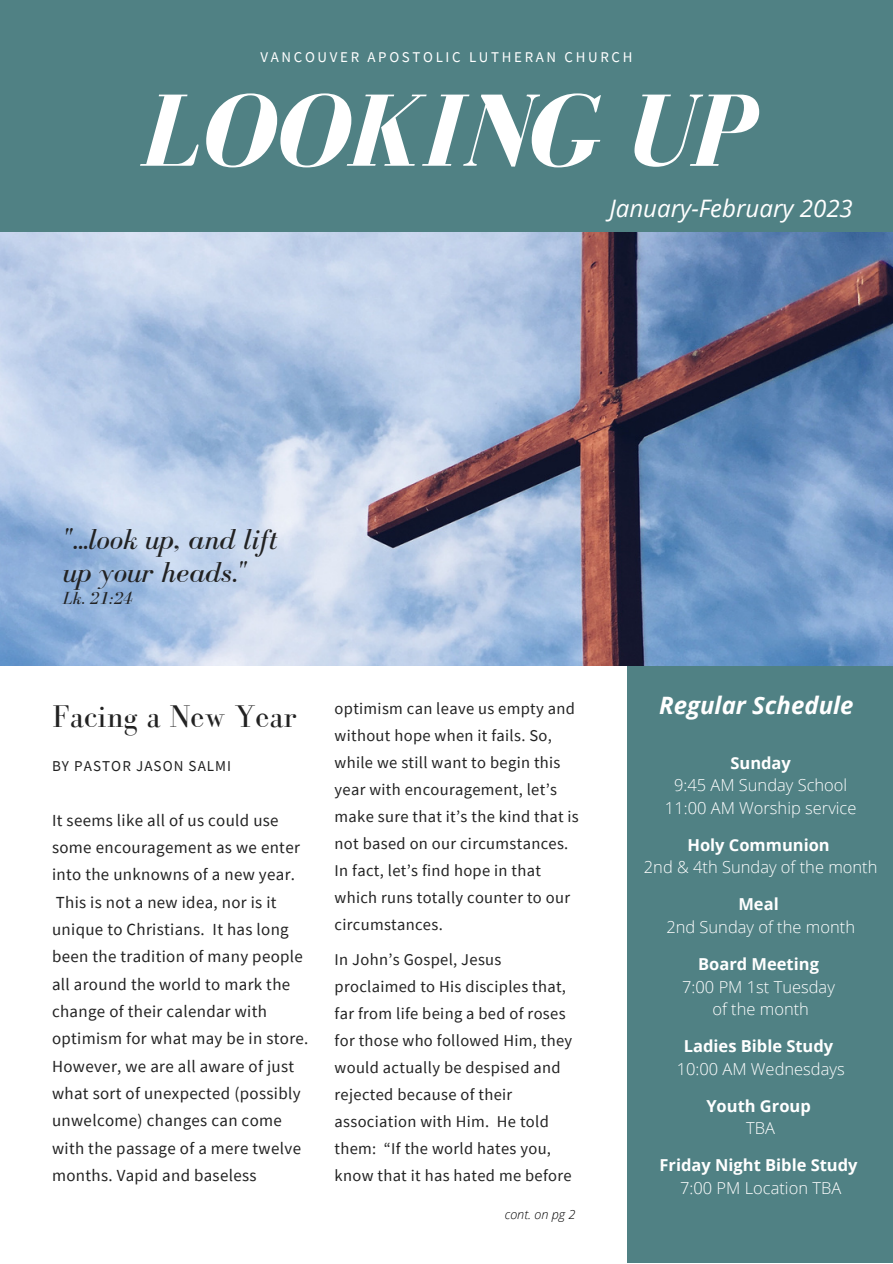
<style>
.page{position:relative;width:893px;height:1264px;background:#fff}
.page>*{position:absolute;margin:0;border:0;box-sizing:border-box;transform-origin:0 0}
.t1{font:italic 700 105.75px "Bodoni FLF";color:#fff}
.t2{font:32.25px "Bodoni FLF";color:#222}
.t3{font:italic 29.7px/32.5px "Bodoni FLF";color:#222}
.t4{font:italic 24px "Open Sans";color:#fff}
.t5{font:italic 700 24px "Open Sans";color:#fff}
.t6{font:italic 18px "Bodoni FLF";color:#222}
.t7{font:16.95px/27.3px "Source Sans Pro";letter-spacing:.02em;color:#222}
.t8{font:16.5px/27px "Source Sans Pro";letter-spacing:.02em;color:#222}
.t9{font:300 16.5px/22.5px "Open Sans";color:#fff;text-align:center}
.t10{font:700 16.5px "Open Sans";color:#fff}
.t11{font:15px "Source Sans Pro";letter-spacing:.07em;color:#222}
.t12{font:14.85px "Source Sans Pro";letter-spacing:.18em;color:#fff}
.t13{font:italic 300 12.6px "Open Sans";color:#000}
</style>
<div class="page">
<div style="left:627px;top:633px;width:265px;height:629px;background:#508184"></div>
<img style="left:0;top:231px;width:892px;height:434px">
<div style="left:0;top:0;width:892px;height:231px;background:#508184"></div>
<p class="t12" style="left:260px;top:47px;width:373px">VANCOUVER APOSTOLIC LUTHERAN CHURCH</p>
<h1 class="t1" style="left:141px;top:75px;width:613px">LOOKING UP</h1>
<h3 class="t4" style="left:609px;top:192px;width:245px">January-February 2023</h3>
<h3 class="t3" style="left:63px;top:523px;width:216px">"...look up, and lift up your heads."</h3>
<p class="t6" style="left:63px;top:588px;width:72px">Lk. 21:24</p>
<h2 class="t2" style="left:52px;top:699px;width:246px">Facing a New Year</h2>
<p class="t11" style="left:52px;top:756px;width:181px">BY PASTOR JASON SALMI</p>
<p class="t7" style="left:52px;top:806px;width:258px">It seems like all of us could use some encouragement as we enter into the unknowns of a new year.<br>This is not a new idea, nor is it unique to Christians. It has long been the tradition of many people all around the world to mark the change of their calendar with optimism for what may be in store.<br>However, we are all aware of just what sort of unexpected (possibly unwelcome) changes can come with the passage of a mere twelve months. Vapid and baseless</p>
<p class="t8" style="left:334px;top:695px;width:246px">optimism can leave us empty and without hope when it fails. So, while we still want to begin this year with encouragement, let’s make sure that it’s the kind that is not based on our circumstances.<br>In fact, let’s find hope in that which runs totally counter to our circumstances.</p>
<p class="t8" style="left:334px;top:945px;width:239px">In John’s Gospel, Jesus proclaimed to His disciples that, far from life being a bed of roses for those who followed Him, they would actually be despised and rejected because of their association with Him. He told them: “If the world hates you, know that it has hated me before</p>
<p class="t13" style="left:505px;top:1205px;width:72px">cont. on pg 2</p>
<h3 class="t5" style="left:659px;top:688px;width:196px">Regular Schedule</h3>
<p class="t10" style="left:730px;top:751px;width:62px">Sunday</p>
<p class="t9" style="left:665px;top:773px;width:193px">9:45 AM Sunday School<br>11:00 AM Worship service</p>
<p class="t10" style="left:687px;top:833px;width:144px">Holy Communion</p>
<p class="t9" style="left:643px;top:855px;width:235px">2nd &amp; 4th Sunday of the month</p>
<p class="t10" style="left:738px;top:892px;width:42px">Meal</p>
<p class="t9" style="left:666px;top:915px;width:190px">2nd Sunday of the month</p>
<p class="t10" style="left:698px;top:952px;width:122px">Board Meeting</p>
<p class="t9" style="left:682px;top:974px;width:154px">7:00 PM 1st Tuesday of the month</p>
<p class="t10" style="left:683px;top:1034px;width:151px">Ladies Bible Study</p>
<p class="t9" style="left:676px;top:1056px;width:169px">10:00 AM Wednesdays</p>
<p class="t10" style="left:706px;top:1094px;width:106px">Youth Group</p>
<p class="t9" style="left:746px;top:1116px;width:30px">TBA</p>
<p class="t10" style="left:659px;top:1153px;width:199px">Friday Night Bible Study</p>
<p class="t9" style="left:680px;top:1176px;width:162px">7:00 PM Location TBA</p>
</div>
